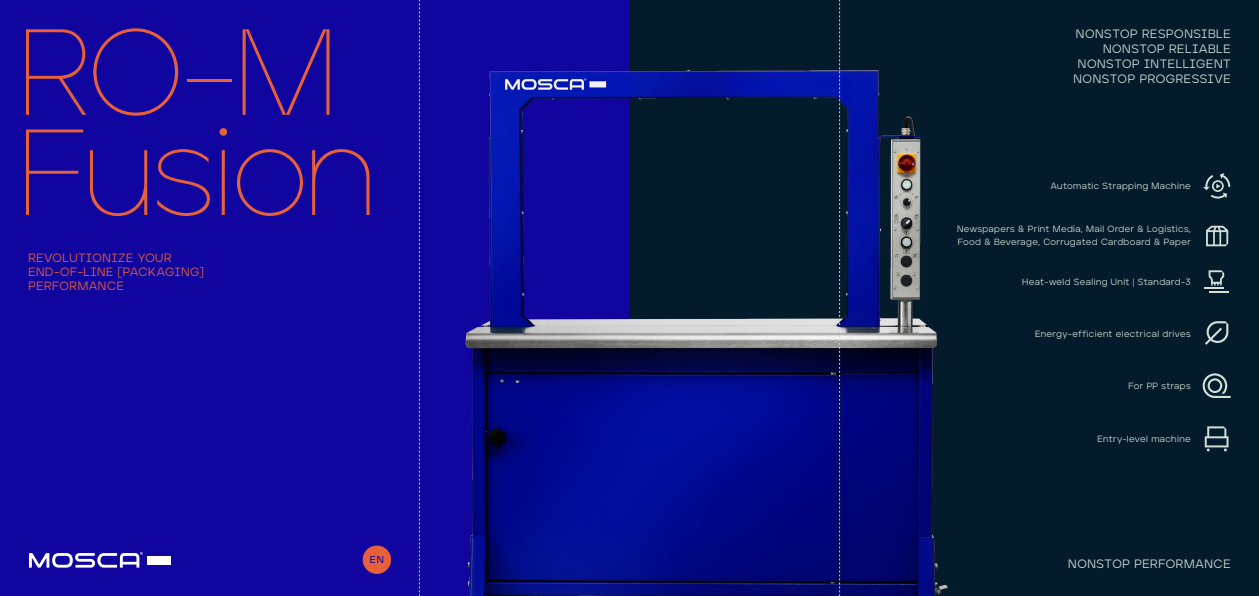
<style>
.page{position:relative;width:1259px;height:596px;background:#fff}
.page>*{position:absolute;margin:0;border:0;box-sizing:border-box;transform-origin:0 0}
.t1{font:100 122px/100px "Mosca Type";letter-spacing:-.025em;color:#e8603a}
.t2{font:12.1px/15.1px "Mosca Type";letter-spacing:.05em;color:#d1e0d7;text-align:right}
.t3{font:12px/14px "Mosca Type";letter-spacing:.05em;color:#e8603a}
.t4{font:500 10px "Mosca Type";color:#10069f}
.t5{font:9px/13px "Mosca Type";letter-spacing:.045em;color:#d1e0d7}
</style>
<div class="page">
<div style="left:0;top:0;width:629px;height:595px;background:#10069f"></div>
<div style="left:629px;top:0;width:630px;height:595px;background:#041b2c"></div>
<img style="left:465px;top:0;width:484px;height:595px">
<div style="left:147px;top:555px;width:24px;height:9px;background:#fff"></div>
<svg style="left:29px;top:551px;width:114px;height:16px"></svg>
<svg style="left:1203px;top:173px;width:27px;height:25px"></svg>
<svg style="left:1202px;top:373px;width:28px;height:25px"></svg>
<hr style="left:1203px;top:287px;width:20px;height:2px;background:#d1e0d7">
<hr style="left:1209px;top:290px;width:20px;height:2px;background:#d1e0d7">
<svg style="left:1208px;top:270px;width:16px;height:15px"></svg>
<svg style="left:1204px;top:426px;width:24px;height:25px"></svg>
<svg style="left:1205px;top:321px;width:23px;height:23px"></svg>
<svg style="left:1206px;top:225px;width:22px;height:21px"></svg>
<div style="left:363px;top:545px;width:28px;height:28px;background:#e8603a;border-radius:50%"></div>
<svg style="left:839px;top:0;width:1px;height:595px"></svg>
<svg style="left:419px;top:0;width:1px;height:595px"></svg>
<h1 class="t1" style="left:18px;top:24px;width:360px">RO-M<br>Fusion</h1>
<h3 class="t3" style="left:28px;top:251px;width:177px">REVOLUTIONIZE YOUR<br>END-OF-LINE [PACKAGING]<br>PERFORMANCE</h3>
<p class="t4" style="left:370px;top:553px;width:16px">EN</p>
<h2 class="t2" style="left:1073px;top:26px;width:159px">NONSTOP RESPONSIBLE<br>NONSTOP RELIABLE<br>NONSTOP INTELLIGENT<br>NONSTOP PROGRESSIVE</h2>
<p class="t5" style="left:1050px;top:179px;width:142px">Automatic Strapping Machine</p>
<p class="t5" style="left:957px;top:222px;width:235px">Newspapers &amp; Print Media, Mail Order &amp; Logistics,<br>Food &amp; Beverage, Corrugated Cardboard &amp; Paper</p>
<p class="t5" style="left:1022px;top:275px;width:170px">Heat-weld Sealing Unit | Standard-3</p>
<p class="t5" style="left:1035px;top:327px;width:157px">Energy-efficient electrical drives</p>
<p class="t5" style="left:1128px;top:379px;width:64px">For PP straps</p>
<p class="t5" style="left:1097px;top:432px;width:95px">Entry-level machine</p>
<h2 class="t2" style="left:1068px;top:555px;width:164px">NONSTOP PERFORMANCE</h2>
</div>
